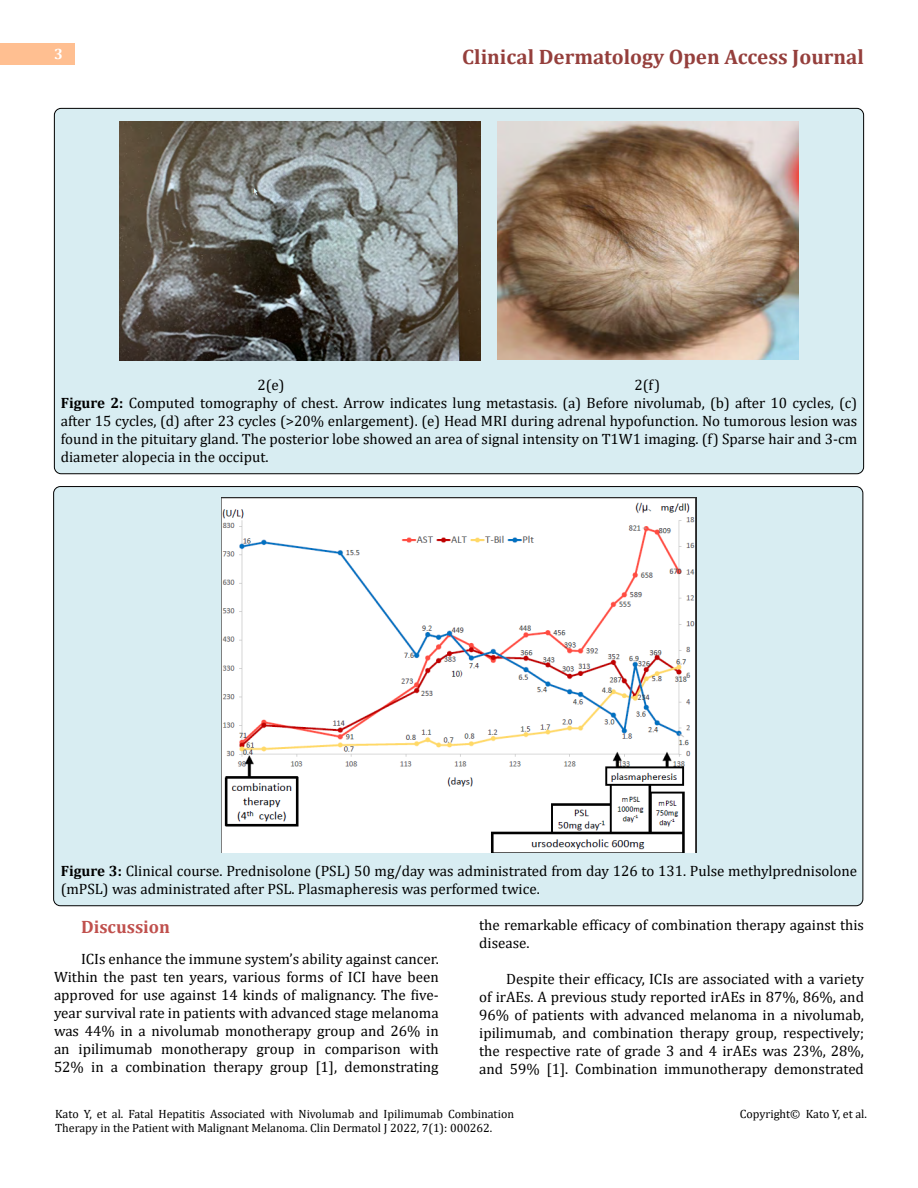
<style>
.page{position:relative;width:918px;height:1188px;background:#fff}
.page>*{position:absolute;margin:0;border:0;box-sizing:border-box;transform-origin:0 0}
.t1{font:700 21px "Cambria";color:#953f3c}
.t2{font:700 18px "Cambria";color:#c0504d}
.t3{font:15px/18px "Cambria";color:#000}
.t4{font:700 15px "Cambria";color:#fff}
.t5{font:12px/14.4px "Cambria";color:#000}
.s1{font-weight:700}
</style>
<div class="page">
<div style="left:0;top:43px;width:75px;height:21px;background:#ffbf91"></div>
<div style="left:54px;top:487px;width:809px;height:419px;background:#d8edf2;border-radius:7px"></div>
<div style="left:54px;top:108px;width:810px;height:366px;background:#d8edf2;border-radius:7px"></div>
<img style="left:120px;top:121px;width:361px;height:239px">
<img style="left:497px;top:121px;width:301px;height:239px">
<img style="left:222px;top:498px;width:474px;height:354px">
<p class="t4" style="left:54px;top:44px;width:10px">3</p>
<h1 class="t1" style="left:462px;top:42px;width:403px">Clinical Dermatology Open Access Journal</h1>
<p class="t3" style="left:61px;top:375px;width:798px;text-indent:574px">2(f)<br><span class="s1">Figure 2:</span> Computed tomography of chest. Arrow indicates lung metastasis. (a) Before nivolumab, (b) after 10 cycles, (c) after 15 cycles, (d) after 23 cycles (&gt;20% enlargement). (e) Head MRI during adrenal hypofunction. No tumorous lesion was found in the pituitary gland. The posterior lobe showed an area of signal intensity on T1W1 imaging. (f) Sparse hair and 3-cm diameter alopecia in the occiput.</p>
<p class="t3" style="left:258px;top:375px;width:29px">2(e)</p>
<p class="t3" style="left:61px;top:861px;width:798px"><span class="s1">Figure 3:</span> Clinical course. Prednisolone (PSL) 50 mg/day was administrated from day 126 to 131. Pulse methylprednisolone (mPSL) was administrated after PSL. Plasmapheresis was performed twice.</p>
<p class="t2" style="left:81px;top:914px;width:91px">Discussion</p>
<p class="t3" style="left:54px;top:950px;width:386px;text-align:justify;text-indent:27px">ICIs enhance the immune system’s ability against cancer.<br>Within the past ten years, various forms of ICI have been approved for use against 14 kinds of malignancy. The five&shy;year survival rate in patients with advanced stage melanoma was 44% in a nivolumab monotherapy group and 26% in an ipilimumab monotherapy group in comparison with 52% in a combination therapy group [1], demonstrating</p>
<p class="t3" style="left:479px;top:915px;width:386px">the remarkable efficacy of combination therapy against this disease.</p>
<p class="t3" style="left:479px;top:969px;width:386px;text-align:justify;text-indent:27px">Despite their efficacy, ICIs are associated with a variety of irAEs. A previous study reported irAEs in 87%, 86%, and 96% of patients with advanced melanoma in a nivolumab, ipilimumab, and combination therapy group, respectively; the respective rate of grade 3 and 4 irAEs was 23%, 28%, and 59% [1]. Combination immunotherapy demonstrated</p>
<p class="t5" style="left:55px;top:1106px;width:461px">Kato Y, et al. Fatal Hepatitis Associated with Nivolumab and Ipilimumab Combination<br>Therapy in the Patient with Malignant Melanoma. Clin Dermatol J 2022, 7(1): 000262.</p>
<p class="t5" style="left:740px;top:1106px;width:129px">Copyright© Kato Y, et al.</p>
</div>
